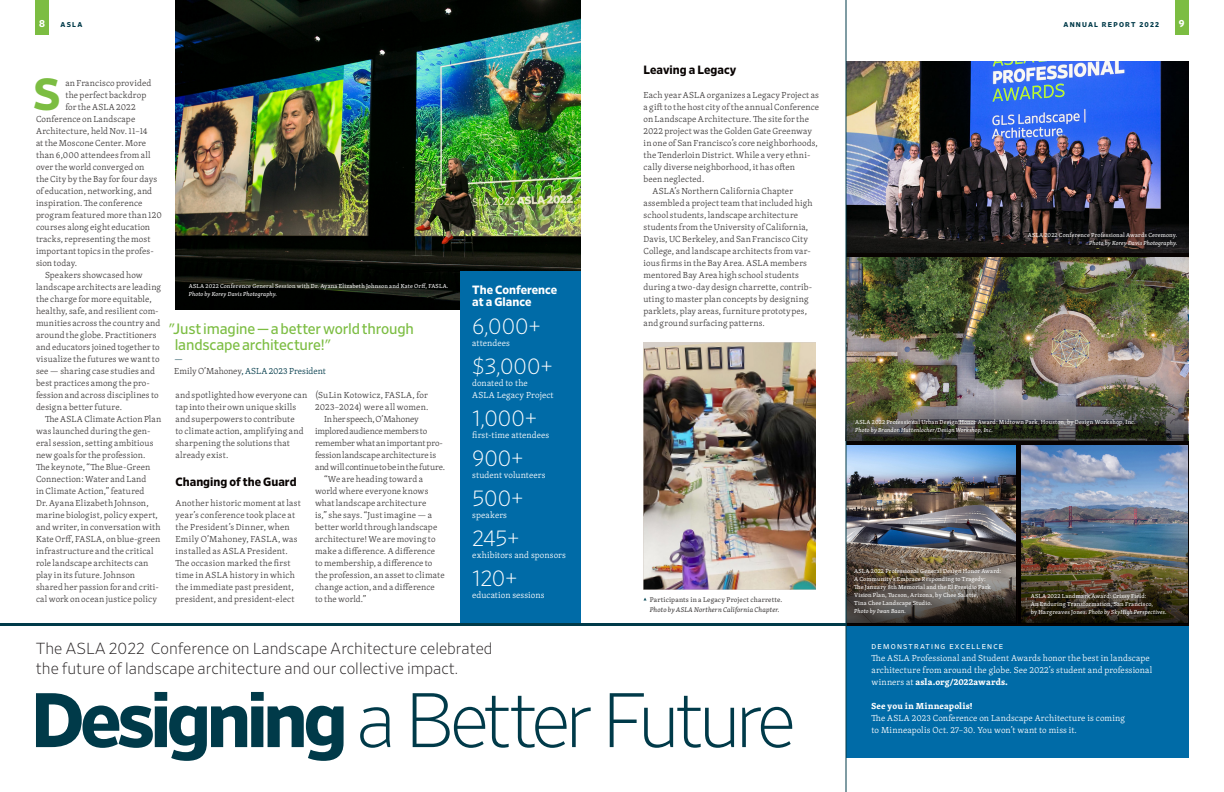
<style>
.page{position:relative;width:1224px;height:792px;background:#fff}
.page>*{position:absolute;margin:0;border:0;box-sizing:border-box;transform-origin:0 0}
.Header_1{font:77px "Retina Ex Lt";letter-spacing:-.075em;color:#003a49}
.t1{font:700 45px "Retina";color:#7cbd42}
.Number{font:22px "Retina Ex Lt";color:#fff}
.Dek{font:16px/19.2px "Retina Ex Lt";color:#231f20}
.Pull_Quote{font:15px/16px "Retina";letter-spacing:-.015em;color:#7cbd42}
.Header_3{font:700 12px "Retina";color:#080302}
.Header_3-2{font:700 12px/12px "Retina";color:#fff}
.t2{font:700 10px "Retina";color:#fff}
.photocredit{font:300 9px/12px "Skolar Latin";letter-spacing:.015em;color:#403d3d}
.Body-No_Indent{font:300 9px/12px "Skolar Latin";letter-spacing:.015em;color:#403d3d}
.Number-2{font:300 9px/12px "Skolar Latin";letter-spacing:.01em;color:#fff}
.photocredit-2{font:300 9px/12px "Skolar Latin";letter-spacing:-.01em;color:#403d3d}
.photocredit-3{font:300 9px/12px "Skolar Latin";color:#003a49}
.Number-3{font:700 9px "Skolar Latin";letter-spacing:.01em;color:#fff}
.Photo_Credit{font:7px/10px "Skolar Latin";letter-spacing:.03em;color:#403d3d}
.Number-4{font:7px "Retina";letter-spacing:.175em;color:#fff}
.t3{font:700 7px "Retina";letter-spacing:.175em;color:#003a49}
.Photo_Credit-2{font:6px/8px "Skolar Latin";letter-spacing:.025em;color:#fff}
.s1{font-style:italic}
.s2{color:#403d3d}
.s3{font-family:"Retina";font-weight:700}
.s4{font-weight:700}
</style>
<div class="page">
<div style="left:35px;top:0;width:14px;height:35px;background:#7cbd42"></div>
<div style="left:1175px;top:0;width:13px;height:35px;background:#7cbd42"></div>
<svg style="left:847px;top:253px;width:341px;height:373px;background:#151618"></svg>
<img style="left:847px;top:446px;width:169px;height:58px">
<img style="left:847px;top:504px;width:169px;height:120px">
<img style="left:1022px;top:446px;width:166px;height:65px">
<img style="left:644px;top:342px;width:172px;height:248px">
<img style="left:176px;top:0;width:404px;height:309px">
<img style="left:847px;top:62px;width:341px;height:191px">
<img style="left:847px;top:258px;width:341px;height:112px">
<div style="left:460px;top:271px;width:120px;height:354px;background:#006ba7"></div>
<div style="left:846px;top:626px;width:342px;height:132px;background:#006ba7"></div>
<hr style="left:0;top:623px;width:846px;height:3px;background:#003a49">
<hr style="left:846px;top:0;width:1px;height:792px;background:#003a49">
<img style="left:1018px;top:511px;width:170px;height:113px">
<img style="left:846px;top:370px;width:342px;height:71px">
<p class="t2" style="left:39px;top:17px;width:7px">8</p>
<p class="t3" style="left:61px;top:20px;width:23px">ASLA</p>
<p class="t3" style="left:1064px;top:20px;width:97px">ANNUAL REPORT 2022</p>
<p class="t2" style="left:1179px;top:17px;width:7px">9</p>
<p class="t1" style="left:33px;top:63px;width:29px">S</p>
<p class="Body-No_Indent" style="left:65px;top:76px;width:87px">an Francisco provided</p>
<p class="Body-No_Indent" style="left:65px;top:88px;width:82px">the perfect backdrop</p>
<p class="Body-No_Indent" style="left:65px;top:100px;width:72px">for the ASLA 2022</p>
<p class="Body-No_Indent" style="left:36px;top:112px;width:101px">Conference on Landscape</p>
<p class="Body-No_Indent" style="left:36px;top:124px;width:113px">Architecture, held Nov. 11–14</p>
<p class="Body-No_Indent" style="left:36px;top:136px;width:112px">at the Moscone Center. More</p>
<p class="Body-No_Indent" style="left:36px;top:148px;width:116px">than 6,000 attendees from all</p>
<p class="Body-No_Indent" style="left:36px;top:160px;width:110px">over the world converged on</p>
<p class="Body-No_Indent" style="left:36px;top:172px;width:123px">the City by the Bay for four days</p>
<p class="Body-No_Indent" style="left:36px;top:184px;width:118px">of education, networking, and</p>
<p class="Body-No_Indent" style="left:36px;top:196px;width:108px">inspiration. The conference</p>
<p class="Body-No_Indent" style="left:36px;top:208px;width:128px">program featured more than 120</p>
<p class="Body-No_Indent" style="left:36px;top:220px;width:116px">courses along eight education</p>
<p class="Body-No_Indent" style="left:36px;top:232px;width:116px">tracks, representing the most</p>
<p class="Body-No_Indent" style="left:36px;top:244px;width:119px">important topics in the profes-</p>
<p class="Body-No_Indent" style="left:36px;top:256px;width:43px">sion today.</p>
<p class="photocredit" style="left:36px;top:268px;width:127px;text-indent:9px">Speakers showcased how landscape architects are leading the charge for more equitable, healthy, safe, and resilient com&shy;munities across the country and around the globe. Practitioners and educators joined together to visualize the futures we want to see — sharing case studies and best practices among the pro&shy;fession and across disciplines to design a better future.</p>
<p class="photocredit" style="left:36px;top:412px;width:127px;text-indent:9px">The ASLA Climate Action Plan was launched during the gen&shy;eral session, setting ambitious new goals for the profession.<br>The keynote, “The Blue-Green<br>Connection: Water and Land<br>in Climate Action,” featured<br>Dr. Ayana Elizabeth Johnson, marine biologist, policy expert, and writer, in conversation with<br>Kate Orff, FASLA, on blue-green infrastructure and the critical role landscape architects can play in its future. Johnson shared her passion for and criti&shy;cal work on ocean justice policy</p>
<p class="Photo_Credit-2" style="left:189px;top:281px;width:261px">ASLA 2022 Conference General Session with Dr. Ayana Elizabeth Johnson and Kate Orff, FASLA.<br><span class="s1">Photo by Korey Davis Photography.</span></p>
<p class="Header_3-2" style="left:472px;top:283px;width:87px">The Conference at a Glance</p>
<p class="Number" style="left:472px;top:312px;width:70px">6,000+</p>
<p class="Number-2" style="left:472px;top:336px;width:39px">attendees</p>
<p class="Number" style="left:472px;top:352px;width:82px">$3,000+</p>
<p class="Number-2" style="left:472px;top:376px;width:83px">donated to the<br>ASLA Legacy Project</p>
<p class="Number" style="left:472px;top:404px;width:67px">1,000+</p>
<p class="Number-2" style="left:472px;top:428px;width:78px">first-time attendees</p>
<p class="Number" style="left:472px;top:444px;width:53px">900+</p>
<p class="Number-2" style="left:472px;top:468px;width:75px">student volunteers</p>
<p class="Number" style="left:472px;top:484px;width:53px">500+</p>
<p class="Number-2" style="left:472px;top:508px;width:36px">speakers</p>
<p class="Number" style="left:472px;top:524px;width:49px">245+</p>
<p class="Number-2" style="left:472px;top:548px;width:95px">exhibitors and sponsors</p>
<p class="Number" style="left:472px;top:564px;width:47px">120+</p>
<p class="Number-2" style="left:472px;top:588px;width:74px">education sessions</p>
<p class="Pull_Quote" style="left:175px;top:320px;width:241px;text-indent:-6px">"Just imagine — a better world through landscape architecture!"</p>
<p class="photocredit-3" style="left:174px;top:352px;width:153px">—<br><span class="s2">Emily O’Mahoney</span>, ASLA 2023 President</p>
<p class="Body-No_Indent" style="left:315px;top:388px;width:115px">(SuLin Kotowicz, FASLA, for<br>2023–2024) were all women.</p>
<p class="photocredit-2" style="left:315px;top:412px;width:132px;text-indent:9px">In her speech, O’Mahoney implored audience members to remember what an important pro&shy;fession landscape architecture is and will continue to be in the future.</p>
<p class="photocredit" style="left:315px;top:472px;width:131px;text-indent:9px">“We are heading toward a world where everyone knows what landscape architecture<br>is,” she says. “Just imagine — a better world through landscape architecture! We are moving to make a difference. A difference to membership, a difference to the profession, an asset to climate change action, and a difference to the world.”</p>
<p class="photocredit" style="left:176px;top:388px;width:133px">and spotlighted how everyone can tap into their own unique skills and superpowers to contribute<br>to climate action, amplifying and sharpening the solutions that already exist.</p>
<p class="Header_3" style="left:176px;top:474px;width:123px">Changing of the Guard</p>
<p class="Body-No_Indent" style="left:176px;top:496px;width:127px">Another historic moment at last year’s conference took place at the President’s Dinner, when<br>Emily O’Mahoney, FASLA, was installed as ASLA President.<br>The occasion marked the first time in ASLA history in which the immediate past president, president, and president-elect</p>
<p class="Dek" style="left:36px;top:639px;width:458px">The ASLA 2022 Conference on Landscape Architecture celebrated the future of landscape architecture and our collective impact.</p>
<p class="Header_3" style="left:644px;top:61px;width:94px">Leaving a Legacy</p>
<p class="Body-No_Indent" style="left:644px;top:88px;width:177px">Each year ASLA organizes a Legacy Project as a gift to the host city of the annual Conference on Landscape Architecture. The site for the 2022 project was the Golden Gate Greenway in one of San Francisco’s core neighborhoods, the Tenderloin District. While a very ethni&shy;cally diverse neighborhood, it has often<br>been neglected.</p>
<p class="photocredit" style="left:644px;top:184px;width:171px;text-indent:9px">ASLA’s Northern California Chapter assembled a project team that included high school students, landscape architecture students from the University of California, Davis, UC Berkeley, and San Francisco City College, and landscape architects from var&shy;ious firms in the Bay Area. ASLA members mentored Bay Area high school students during a two-day design charrette, contrib&shy;uting to master plan concepts by designing parklets, play areas, furniture prototypes, and ground surfacing patterns.</p>
<p class="Photo_Credit" style="left:650px;top:594px;width:134px">Participants in a Legacy Project charrette.<br><span class="s1">Photo by ASLA Northern California Chapter.</span></p>
<p class="Header_1" style="left:31px;top:672px;width:766px"><span class="s3">Designing</span> a Better Future</p>
<p class="Photo_Credit-2" style="left:1028px;top:230px;width:151px;text-align:right">ASLA 2022 Conference Professional Awards Ceremony.<br><span class="s1">Photo by Korey Davis Photography.</span></p>
<p class="Photo_Credit-2" style="left:855px;top:418px;width:282px">ASLA 2022 Professional Urban Design Honor Award: Midtown Park, Houston, by Design Workshop, Inc.<br><span class="s1">Photo by Brandon Huttenlocher/Design Workshop, Inc.</span></p>
<p class="Photo_Credit-2" style="left:854px;top:567px;width:149px">ASLA 2022 Professional General Design Honor Award:<br>A Community's Embrace Responding to Tragedy:<br>The January 8th Memorial and the El Presidio Park Vision Plan, Tucson, Arizona, by Chee Salette,<br>Tina Chee Landscape Studio.<br><span class="s1">Photo by Iwan Baan.</span></p>
<p class="Photo_Credit-2" style="left:1031px;top:592px;width:138px">ASLA 2022 Landmark Award: Crissy Field:<br>An Enduring Transformation, San Francisco,<br>by Hargreaves Jones. <span class="s1">Photo by SkyHigh Perspectives.</span></p>
<p class="Number-4" style="left:872px;top:642px;width:133px">DEMONSTRATING EXCELLENCE</p>
<p class="Number-2" style="left:872px;top:652px;width:282px">The ASLA Professional and Student Awards honor the best in landscape architecture from around the globe. See 2022’s student and professional winners at <span class="s4">asla.org/2022awards.</span></p>
<p class="Number-3" style="left:872px;top:699px;width:103px">See you in Minneapolis!</p>
<p class="Number-2" style="left:872px;top:712px;width:255px">The ASLA 2023 Conference on Landscape Architecture is coming to Minneapolis Oct. 27–30. You won’t want to miss it.</p>
</div>
